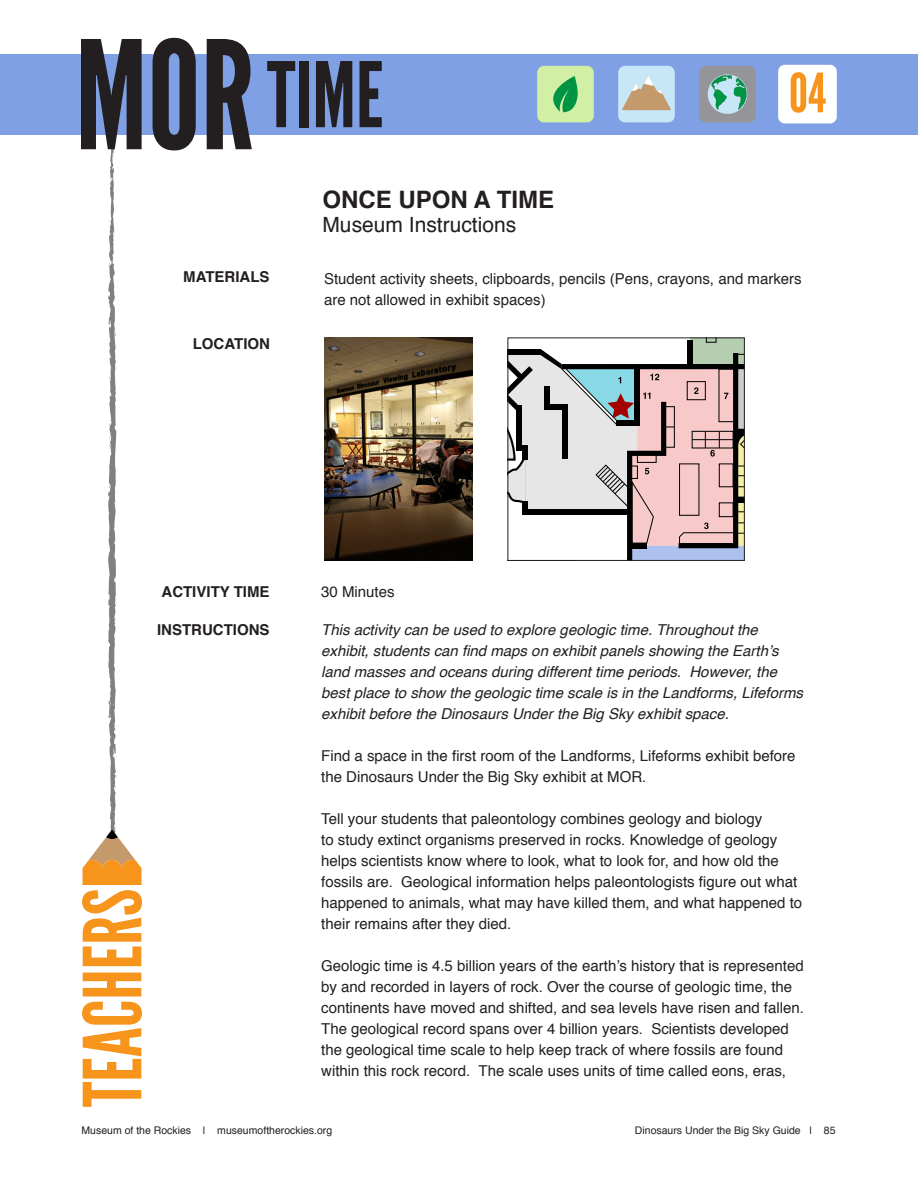
<style>
.page{position:relative;width:918px;height:1188px;background:#fff}
.page>*{position:absolute;margin:0;border:0;box-sizing:border-box;transform-origin:0 0}
.Banner_MOR{font:150px "League Gothic";color:#231f20}
.MOR_banner_subtitle{font:90px "League Gothic";color:#231f20}
.MOR_banner_subtitle-2{font:79.8px "League Gothic";color:#f7941c}
.t1{font:54px "League Gothic";color:#f7941c}
.Main_Title{font:700 24px "Helvetica";color:#231f20}
.Main_Title-2{font:21px "Helvetica";color:#231f20}
.t2{font:700 16.95px "Helvetica";letter-spacing:-.01em;color:#000}
.Body_Copy_14_pt_Lead{font:15px/21px "Helvetica";color:#231f20}
.Body_Copy_14_pt_Lead-2{font:italic 15px/21px "Helvetica";color:#231f20}
.Subtitle_2{font:700 15px "Helvetica";color:#231f20}
.t3{font:14.1px "Helvetica";letter-spacing:-.03em;color:#000}
.t4{font:10.5px "Helvetica";color:#231f20}
.t5{font:700 5.7px "Helvetica";color:#000}
</style>
<div class="page">
<svg style="left:82px;top:135px;width:60px;height:750px"></svg>
<div style="left:0;top:54px;width:918px;height:81px;background:#80a0e5"></div>
<div style="left:618px;top:66px;width:57px;height:56px;background:#c7e6f7;border-radius:7px"></div>
<svg style="left:622px;top:76px;width:49px;height:34px"></svg>
<div style="left:699px;top:66px;width:57px;height:56px;background:#949499;border-radius:7px"></div>
<svg style="left:708px;top:74px;width:39px;height:40px"></svg>
<div style="left:778px;top:65px;width:59px;height:58px;background:#fff;border-radius:7px"></div>
<div style="left:537px;top:66px;width:57px;height:56px;background:#d1f0a6;border-radius:7px"></div>
<svg style="left:553px;top:76px;width:25px;height:36px"></svg>
<img style="left:324px;top:338px;width:148px;height:222px">
<svg style="left:508px;top:338px;width:236px;height:223px"></svg>
<p class="Banner_MOR" style="left:75px;top:6px;width:181px">MOR</p>
<p class="MOR_banner_subtitle" style="left:267px;top:42px;width:118px">TIME</p>
<h3 class="t1" style="left:789px;top:61px;width:39px">04</h3>
<p class="Main_Title" style="left:322px;top:180px;width:233px">ONCE UPON A TIME</p>
<p class="Main_Title-2" style="left:322px;top:209px;width:195px">Museum Instructions</p>
<p class="Subtitle_2" style="left:183px;top:265px;width:88px">MATERIALS</p>
<p class="Subtitle_2" style="left:193px;top:331px;width:79px">LOCATION</p>
<p class="Body_Copy_14_pt_Lead" style="left:324px;top:269px;width:479px">Student activity sheets, clipboards, pencils (Pens, crayons, and markers are not allowed in exhibit spaces)</p>
<p class="MOR_banner_subtitle-2" style="left:65px;top:1107px;width:220px;rotate:-90deg">TEACHERS</p>
<p class="Subtitle_2" style="left:162px;top:580px;width:110px">ACTIVITY TIME</p>
<p class="Body_Copy_14_pt_Lead" style="left:321px;top:582px;width:75px">30 Minutes</p>
<p class="Body_Copy_14_pt_Lead-2" style="left:321px;top:620px;width:483px">This activity can be used to explore geologic time. Throughout the exhibit, students can find maps on exhibit panels showing the Earth’s land masses and oceans during different time periods. However, the best place to show the geologic time scale is in the Landforms, Lifeforms exhibit before the Dinosaurs Under the Big Sky exhibit space.</p>
<p class="Body_Copy_14_pt_Lead" style="left:321px;top:746px;width:476px">Find a space in the first room of the Landforms, Lifeforms exhibit before the Dinosaurs Under the Big Sky exhibit at MOR.</p>
<p class="Body_Copy_14_pt_Lead" style="left:321px;top:809px;width:483px">Tell your students that paleontology combines geology and biology<br>to study extinct organisms preserved in rocks. Knowledge of geology helps scientists know where to look, what to look for, and how old the fossils are. Geological information helps paleontologists figure out what happened to animals, what may have killed them, and what happened to their remains after they died.</p>
<p class="Body_Copy_14_pt_Lead" style="left:321px;top:956px;width:484px">Geologic time is 4.5 billion years of the earth’s history that is represented by and recorded in layers of rock. Over the course of geologic time, the continents have moved and shifted, and sea levels have risen and fallen.<br>The geological record spans over 4 billion years. Scientists developed the geological time scale to help keep track of where fossils are found within this rock record. The scale uses units of time called eons, eras,</p>
<p class="Subtitle_2" style="left:157px;top:618px;width:114px">INSTRUCTIONS</p>
<p class="t5" style="left:475px;top:623px;width:90px">HALL OF GROWTH &amp; BEHAVIOR</p>
<p class="t5" style="left:475px;top:642px;width:93px">HALL OF HORNS &amp; TEETH: Part 1</p>
<p class="t2" style="left:626px;top:637px;width:259px">DINOSAURS under the BIG SKY</p>
<p class="t3" style="left:626px;top:660px;width:154px">Siebel Dinosaur Complex</p>
<p class="t4" style="left:82px;top:1122px;width:252px">Museum of the Rockies | museumoftherockies.org</p>
<p class="t4" style="left:635px;top:1122px;width:202px">Dinosaurs Under the Big Sky Guide | 85</p>
</div>
